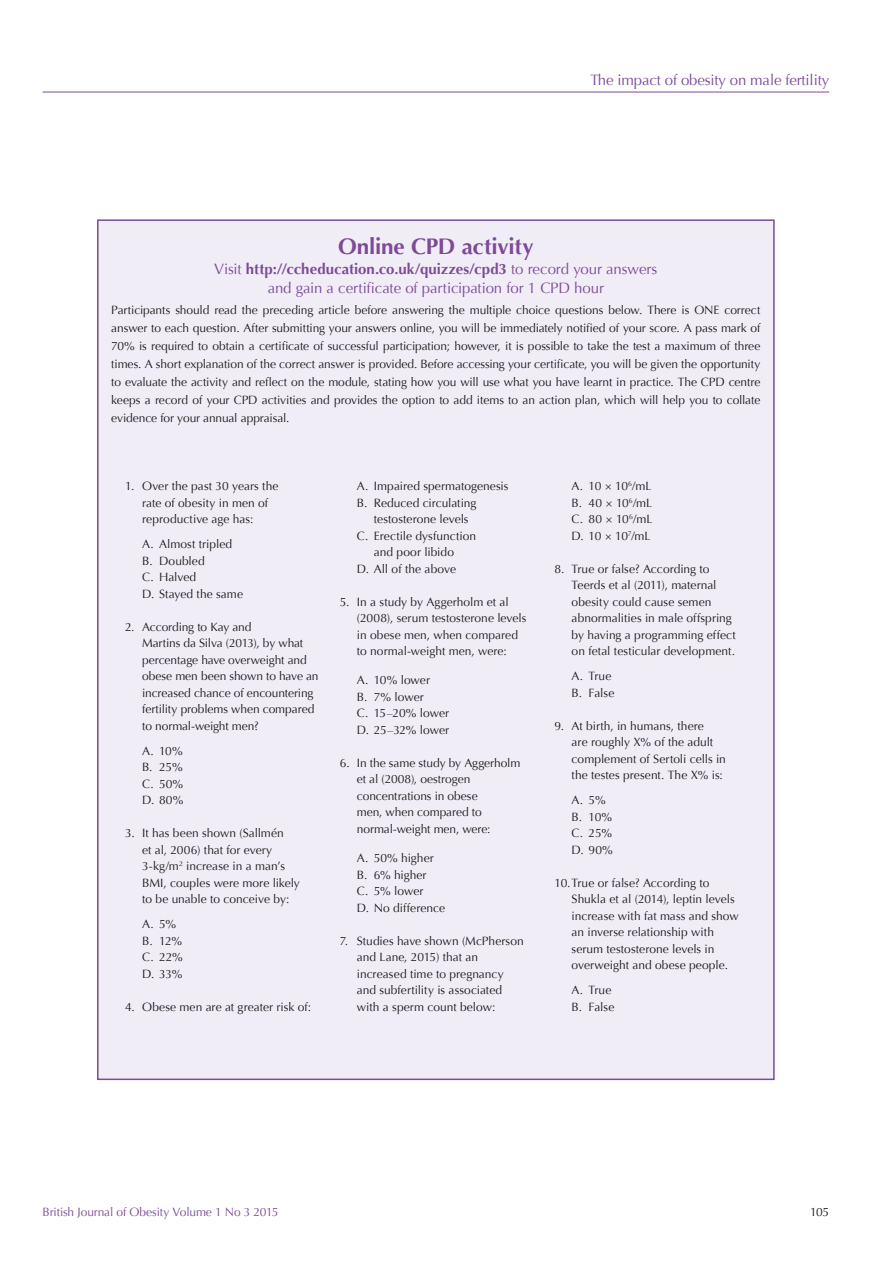
<style>
.page{position:relative;width:893px;height:1263px;background:#fff}
.page>*{position:absolute;margin:0;border:0;box-sizing:border-box;transform-origin:0 0}
.t1{font:700 22.5px "Optima";letter-spacing:-.01em;color:#7c4b98}
.t2{font:15px/19.5px "Optima";letter-spacing:-.01em;color:#7c4b98;text-align:center}
.t3{font:12px/16.5px "Optima";color:#1d1d1b}
.t4{font:12px "Optima";letter-spacing:-.01em;color:#7c4b98}
.s1{font-weight:700}
</style>
<div class="page">
<hr style="left:43px;top:92px;width:786px;height:1px;background:#7c4b98">
<div style="left:98px;top:220px;width:676px;height:859px;background:#f1edf7"></div>
<p class="t2" style="left:590px;top:70px;width:240px">The impact of obesity on male fertility</p>
<h1 class="t1" style="left:338px;top:234px;width:197px">Online CPD activity</h1>
<p class="t2" style="left:214px;top:259px;width:445px">Visit <span class="s1">http://ccheducation.co.uk/quizzes/cpd3</span> to record your answers and gain a certificate of participation for 1 CPD hour</p>
<p class="t3" style="left:111px;top:301px;width:651px;line-height:18px;text-align:justify">Participants should read the preceding article before answering the multiple choice questions below. There is ONE correct answer to each question. After submitting your answers online, you will be immediately notified of your score. A pass mark of 70% is required to obtain a certificate of successful participation; however, it is possible to take the test a maximum of three times. A short explanation of the correct answer is provided. Before accessing your certificate, you will be given the opportunity to evaluate the activity and reflect on the module, stating how you will use what you have learnt in practice. The CPD centre keeps a record of your CPD activities and provides the option to add items to an action plan, which will help you to collate evidence for your annual appraisal.</p>
<p class="t3" style="left:142px;top:478px;width:138px;text-indent:-17px">1. Over the past 30 years the rate of obesity in men of reproductive age has:</p>
<p class="t3" style="left:142px;top:536px;width:102px">A. Almost tripled<br>B. Doubled<br>C. Halved<br>D. Stayed the same</p>
<p class="t3" style="left:142px;top:618px;width:178px;text-indent:-17px">2. According to Kay and<br>Martins da Silva (2013), by what percentage have overweight and obese men been shown to have an increased chance of encountering fertility problems when compared to normal-weight men?</p>
<p class="t3" style="left:142px;top:742px;width:43px;text-align:justify">A. 10% B. 25% C. 50% D. 80%</p>
<p class="t3" style="left:142px;top:825px;width:159px;text-indent:-17px">3. It has been shown (Sallmén<br>et al, 2006) that for every<br>3-kg/m<sup>2</sup> increase in a man’s<br>BMI, couples were more likely to be unable to conceive by:</p>
<p class="t3" style="left:142px;top:916px;width:42px">A. 5%<br>B. 12%<br>C. 22%<br>D. 33%</p>
<p class="t3" style="left:125px;top:998px;width:188px">4. Obese men are at greater risk of:</p>
<p class="t3" style="left:357px;top:478px;width:153px">A. Impaired spermatogenesis</p>
<p class="t3" style="left:357px;top:494px;width:121px">B. Reduced circulating</p>
<p class="t3" style="left:374px;top:511px;width:96px">testosterone levels</p>
<p class="t3" style="left:357px;top:527px;width:121px">C. Erectile dysfunction</p>
<p class="t3" style="left:374px;top:544px;width:82px">and poor libido</p>
<p class="t3" style="left:357px;top:560px;width:101px">D. All of the above</p>
<p class="t3" style="left:357px;top:593px;width:171px;text-indent:-17px">5. In a study by Aggerholm et al (2008), serum testosterone levels in obese men, when compared to normal-weight men, were:</p>
<p class="t3" style="left:357px;top:672px;width:94px">A. 10% lower<br>B. 7% lower<br>C. 15–20% lower<br>D. 25–32% lower</p>
<p class="t3" style="left:357px;top:755px;width:165px;text-indent:-17px">6. In the same study by Aggerholm et al (2008), oestrogen concentrations in obese<br>men, when compared to normal-weight men, were:</p>
<p class="t3" style="left:357px;top:850px;width:90px">A. 50% higher<br>B. 6% higher<br>C. 5% lower<br>D. No difference</p>
<p class="t3" style="left:357px;top:932px;width:168px;text-indent:-17px">7. Studies have shown (McPherson and Lane, 2015) that an increased time to pregnancy and subfertility is associated with a sperm count below:</p>
<p class="t3" style="left:572px;top:478px;width:82px;text-align:justify">A. 10 × 10<sup>6</sup>/mL B. 40 × 10<sup>6</sup>/mL C. 80 × 10<sup>6</sup>/mL D. 10 × 10<sup>7</sup>/mL</p>
<p class="t3" style="left:572px;top:560px;width:166px;text-indent:-17px">8. True or false? According to<br>Teerds et al (2011), maternal obesity could cause semen abnormalities in male offspring by having a programming effect on fetal testicular development.</p>
<p class="t3" style="left:572px;top:668px;width:44px">A. True<br>B. False</p>
<p class="t3" style="left:572px;top:717px;width:156px;text-indent:-17px">9. At birth, in humans, there<br>are roughly X% of the adult complement of Sertoli cells in the testes present. The X% is:</p>
<p class="t3" style="left:572px;top:792px;width:43px">A. 5%<br>B. 10%<br>C. 25%<br>D. 90%</p>
<p class="t3" style="left:572px;top:874px;width:169px;text-indent:-17px">10.True or false? According to<br>Shukla et al (2014), leptin levels increase with fat mass and show an inverse relationship with serum testosterone levels in overweight and obese people.</p>
<p class="t3" style="left:572px;top:982px;width:44px">A. True<br>B. False</p>
<p class="t4" style="left:43px;top:1205px;width:237px">British Journal of Obesity Volume 1 No 3 2015</p>
<p class="t3" style="left:810px;top:1204px;width:21px">105</p>
</div>
